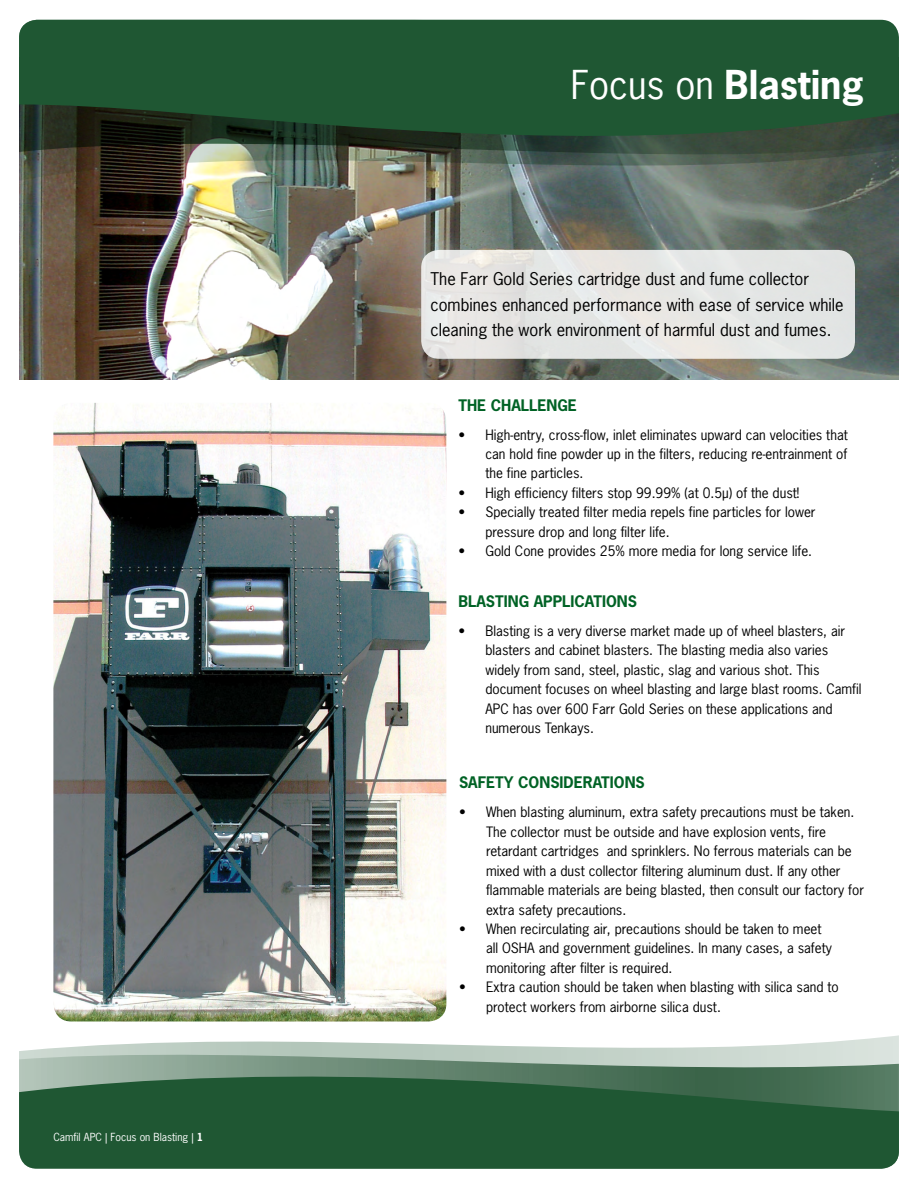
<style>
.page{position:relative;width:918px;height:1188px;background:#fff}
.page>*{position:absolute;margin:0;border:0;box-sizing:border-box;transform-origin:0 0}
.t1{font:700 37.5px "News Gothic Std";color:#fff}
.t2{font:16.5px/25.5px "News Gothic Std";color:#000}
.t3{font:700 15px "News Gothic Std";color:#006225}
.t4{font:13.5px/19.5px "News Gothic Std";color:#000}
.t5{font:10.5px "News Gothic Std";color:#fff}
.s1{font-weight:700}
.s2{font-weight:400}
</style>
<div class="page">
<img style="left:19px;top:205px;width:880px;height:175px">
<div style="left:421px;top:250px;width:434px;height:109px;background:#e5e6e4;border-radius:18px"></div>
<img style="left:19px;top:198px;width:880px;height:7px">
<img style="left:19px;top:20px;width:880px;height:178px">
<svg style="left:19px;top:1021px;width:880px;height:148px;fill:#1f5733"></svg>
<img style="left:53px;top:403px;width:393px;height:618px">
<p class="t5" style="left:53px;top:1131px;width:151px">Camfil APC | Focus on Blasting | <span class="s1">1</span></p>
<h1 class="t1" style="left:571px;top:60px;width:295px"><span class="s2">Focus on</span> Blasting</h1>
<p class="t2" style="left:430px;top:266px;width:415px">The Farr Gold Series cartridge dust and fume collector combines enhanced performance with ease of service while cleaning the work environment of harmful dust and fumes.</p>
<p class="t3" style="left:458px;top:395px;width:120px">THE CHALLENGE</p>
<p class="t4" style="left:485px;top:425px;width:364px;text-align:justify;text-indent:-27px">• High-entry, cross-flow, inlet eliminates upward can velocities that can hold fine powder up in the filters, reducing re-entrainment of the fine particles.</p>
<p class="t4" style="left:458px;top:483px;width:342px">• High efficiency filters stop 99.99% (at 0.5µ) of the dust!</p>
<p class="t4" style="left:485px;top:503px;width:332px;text-indent:-27px">• Specially treated filter media repels fine particles for lower pressure drop and long filter life.</p>
<p class="t4" style="left:458px;top:542px;width:355px">• Gold Cone provides 25% more media for long service life.</p>
<p class="t3" style="left:458px;top:591px;width:180px">BLASTING APPLICATIONS</p>
<p class="t4" style="left:485px;top:621px;width:378px;text-indent:-27px">• Blasting is a very diverse market made up of wheel blasters, air blasters and cabinet blasters. The blasting media also varies widely from sand, steel, plastic, slag and various shot. This document focuses on wheel blasting and large blast rooms. Camfil APC has over 600 Farr Gold Series on these applications and numerous Tenkays.</p>
<p class="t3" style="left:459px;top:773px;width:187px">SAFETY CONSIDERATIONS</p>
<p class="t4" style="left:486px;top:802px;width:380px;text-indent:-27px">• When blasting aluminum, extra safety precautions must be taken.<br>The collector must be outside and have explosion vents, fire retardant cartridges and sprinklers. No ferrous materials can be mixed with a dust collector filtering aluminum dust. If any other flammable materials are being blasted, then consult our factory for extra safety precautions.</p>
<p class="t4" style="left:486px;top:919px;width:347px;text-indent:-27px">• When recirculating air, precautions should be taken to meet all OSHA and government guidelines. In many cases, a safety monitoring after filter is required.</p>
<p class="t4" style="left:486px;top:978px;width:354px;text-indent:-27px">• Extra caution should be taken when blasting with silica sand to protect workers from airborne silica dust.</p>
</div>
